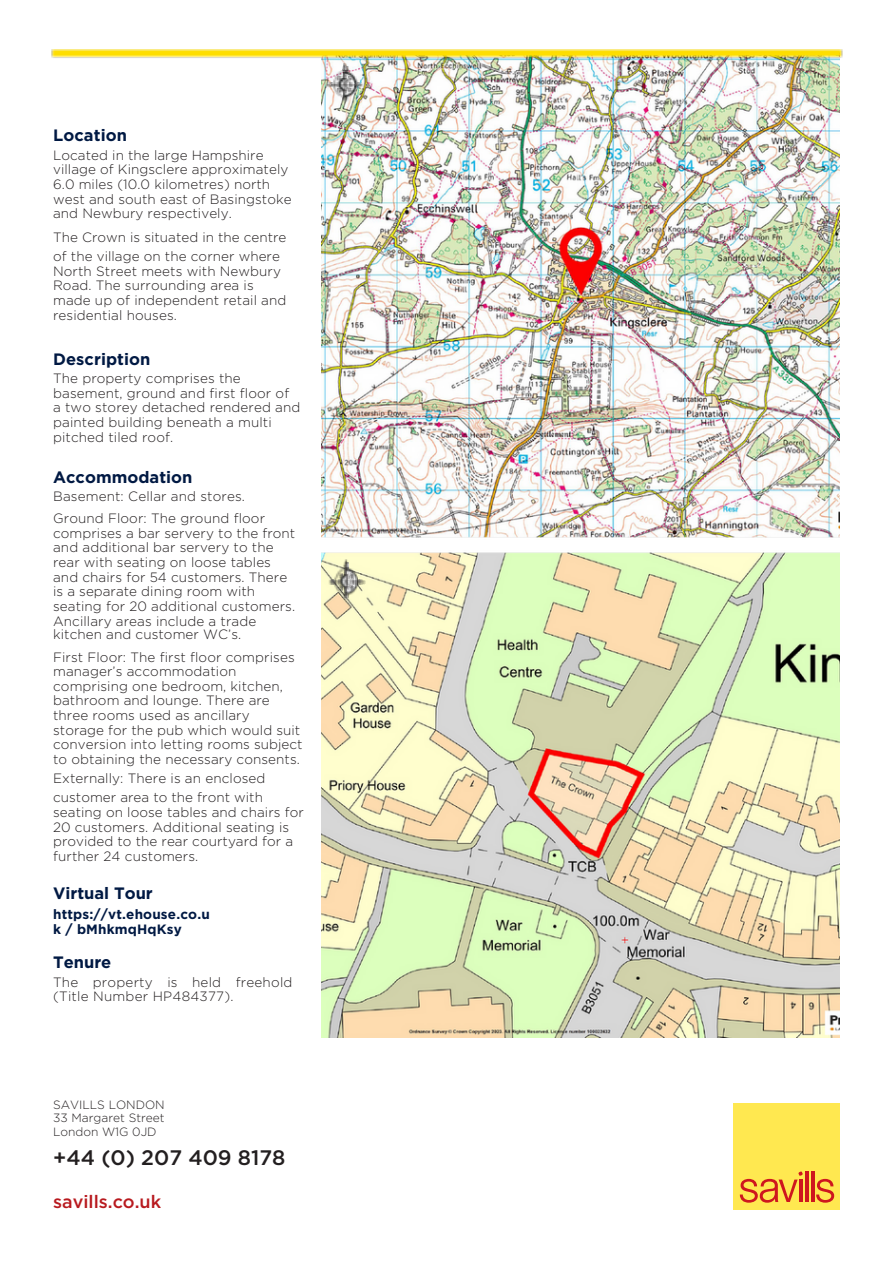
<style>
.page{position:relative;width:894px;height:1264px;background:#fff}
.page>*{position:absolute;margin:0;border:0;box-sizing:border-box;transform-origin:0 0}
.t1{font:500 21px "Gotham";color:#231f20}
.t2{font:500 18px "Gotham";color:#b81a1f}
.t3{font:700 16.5px "Gotham";color:#001943}
.t4{font:300 13.5px/14.7px "Gotham";letter-spacing:.005em;color:#231f20}
.t5{font:700 13.5px/14.7px "Gotham";letter-spacing:.01em;color:#001943}
.t6{font:300 12px/13.5px "Gotham";color:#231f20;text-align:justify}
</style>
<div class="page">
<img style="left:321px;top:58px;width:518px;height:979px">
<svg style="left:328px;top:559px;width:37px;height:41px;background:#cbc9aa"></svg>
<svg style="left:327px;top:63px;width:36px;height:39px"></svg>
<img style="left:51px;top:50px;width:791px;height:8px">
<div style="left:733px;top:1103px;width:107px;height:107px;background:#ffe850"></div>
<svg style="left:733px;top:1170px;width:18px;height:40px"></svg>
<svg style="left:751px;top:1170px;width:34px;height:40px"></svg>
<svg style="left:770px;top:1170px;width:20px;height:39px"></svg>
<div style="left:790px;top:1163px;width:21px;height:21px;background:#ffe850"></div>
<svg style="left:790px;top:1179px;width:6px;height:30px"></svg>
<svg style="left:796px;top:1171px;width:6px;height:38px"></svg>
<svg style="left:802px;top:1163px;width:20px;height:46px"></svg>
<svg style="left:807px;top:1170px;width:33px;height:40px"></svg>
<p class="t3" style="left:53px;top:125px;width:75px">Location</p>
<p class="t4" style="left:53px;top:147px;width:240px">Located in the large Hampshire village of Kingsclere approximately<br>6.0 miles (10.0 kilometres) north west and south east of Basingstoke and Newbury respectively.</p>
<p class="t4" style="left:53px;top:227px;width:235px;line-height:19.2px">The Crown is situated in the centre of the village on the corner where</p>
<p class="t4" style="left:53px;top:263px;width:235px">North Street meets with Newbury<br>Road. The surrounding area is made up of independent retail and residential houses.</p>
<p class="t3" style="left:53px;top:349px;width:99px">Description</p>
<p class="t4" style="left:53px;top:371px;width:249px">The property comprises the basement, ground and first floor of<br>a two storey detached rendered and painted building beneath a multi pitched tiled roof.</p>
<p class="t3" style="left:53px;top:466px;width:141px">Accommodation</p>
<p class="t4" style="left:53px;top:484px;width:213px;line-height:22.5px">Basement: Cellar and stores.<br>Ground Floor: The ground floor</p>
<p class="t4" style="left:53px;top:525px;width:244px">comprises a bar servery to the front and additional bar servery to the rear with seating on loose tables and chairs for 54 customers. There is a separate dining room with seating for 20 additional customers.<br>Ancillary areas include a trade kitchen and customer WC’s.</p>
<p class="t4" style="left:53px;top:649px;width:251px">First Floor: The first floor comprises manager’s accommodation comprising one bedroom, kitchen, bathroom and lounge. There are three rooms used as ancillary storage for the pub which would suit conversion into letting rooms subject to obtaining the necessary consents.</p>
<p class="t4" style="left:53px;top:768px;width:214px;line-height:19.2px">Externally: There is an enclosed customer area to the front with</p>
<p class="t4" style="left:53px;top:804px;width:252px">seating on loose tables and chairs for 20 customers. Additional seating is provided to the rear courtyard for a further 24 customers.</p>
<p class="t3" style="left:53px;top:883px;width:101px">Virtual Tour</p>
<p class="t5" style="left:53px;top:907px;width:158px">https://vt.ehouse.co.u k / bMhkmqHqKsy</p>
<p class="t3" style="left:53px;top:952px;width:60px">Tenure</p>
<p class="t4" style="left:53px;top:974px;width:241px">The property is held freehold (Title Number HP484377).</p>
<p class="t6" style="left:53px;top:1097px;width:113px">SAVILLS LONDON 33 Margaret Street London W1G 0JD</p>
<h1 class="t1" style="left:53px;top:1144px;width:234px">+44 (0) 207 409 8178</h1>
<h2 class="t2" style="left:53px;top:1190px;width:109px">savills.co.uk</h2>
</div>
